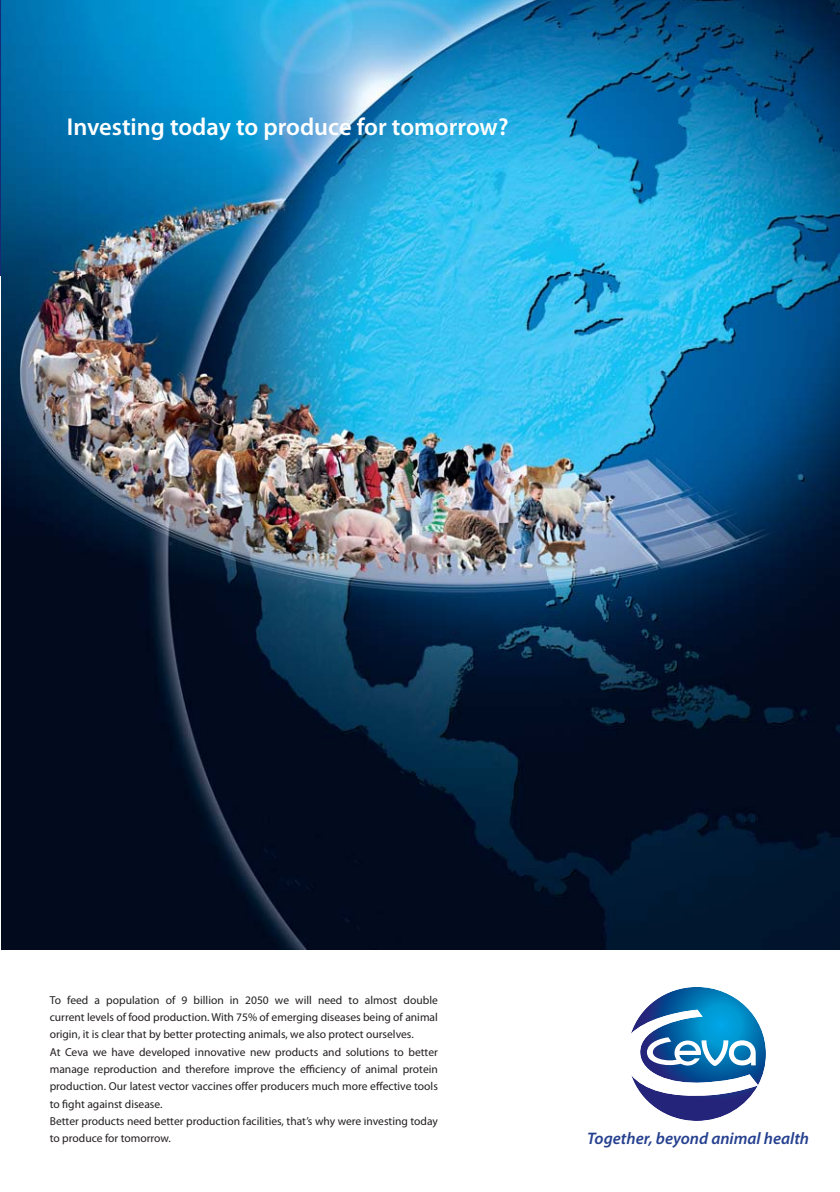
<style>
.page{position:relative;width:840px;height:1192px;background:#fff}
.page>*{position:absolute;margin:0;border:0;box-sizing:border-box;transform-origin:0 0}
.t1{font:600 24.4px "Myriad Pro";color:#fff}
.t2{font:italic 600 16.8px "Myriad Pro";color:#25408f}
.t3{font:11.6px/17.2px "Myriad Pro";color:#231f20}
</style>
<div class="page">
<img style="left:1px;top:1px;width:838px;height:948px">
<svg style="left:631px;top:987px;width:134px;height:133px"></svg>
<h1 class="t1" style="left:67px;top:115px;width:443px">Investing today to produce for tomorrow?</h1>
<p class="t3" style="left:50px;top:992px;width:389px">To feed a population of 9 billion in 2050 we will need to almost double current levels of food production. With 75% of emerging diseases being of animal origin, it is clear that by better protecting animals, we also protect ourselves.<br>At Ceva we have developed innovative new products and solutions to better manage reproduction and therefore improve the efficiency of animal protein production. Our latest vector vaccines offer producers much more effective tools to fight against disease.<br>Better products need better production facilities, that’s why were investing today to produce for tomorrow.</p>
<h2 class="t2" style="left:587px;top:1130px;width:223px">Together, beyond animal health</h2>
</div>
